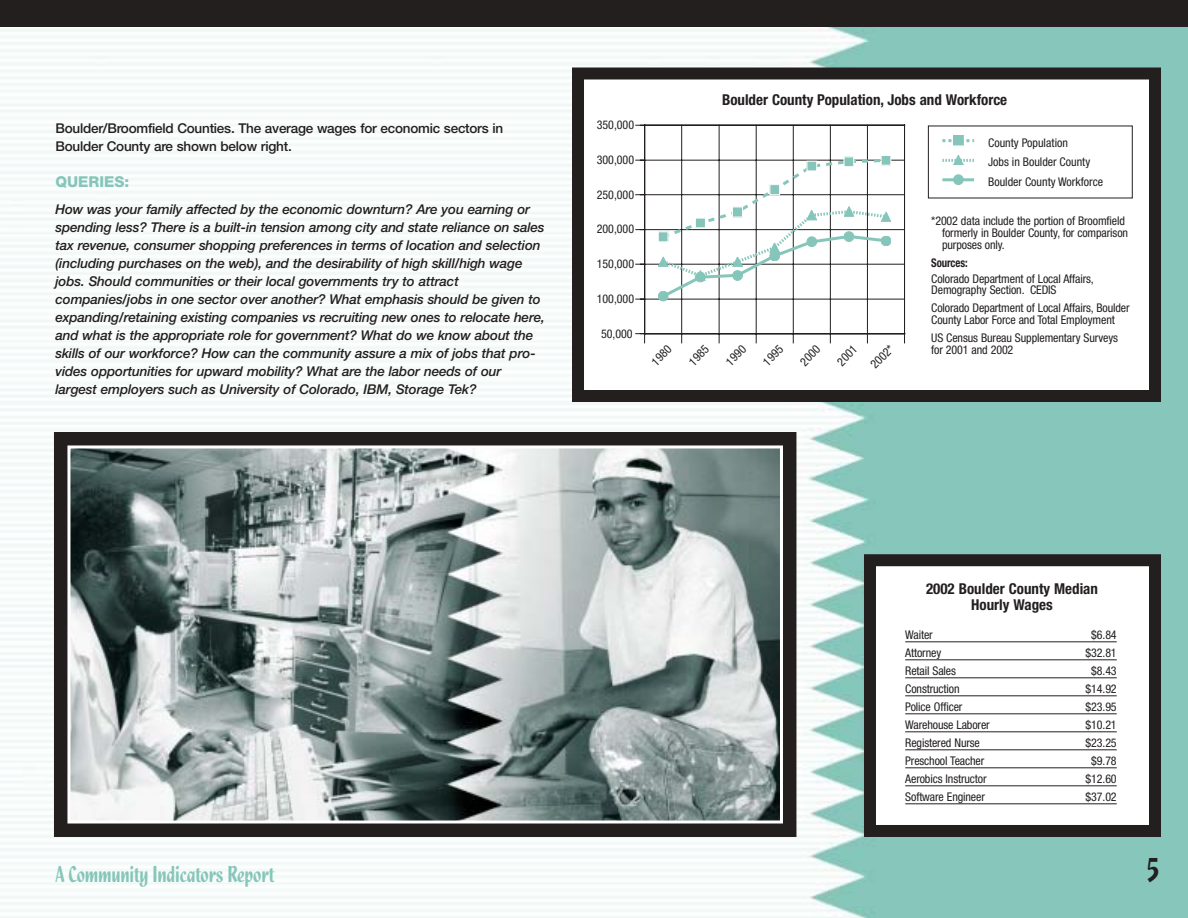
<style>
.page{position:relative;width:1188px;height:918px;background:#fff}
.page>*{position:absolute;margin:0;border:0;box-sizing:border-box;transform-origin:0 0}
.t1{font:36px "Quixley Plain";color:#231f1f}
.t2{font:24px "Quixley Plain";letter-spacing:-.01em;color:#86c6ba}
.t3{font:700 condensed 15px/16.5px "Helvetica Neue";color:#231f1f;text-align:center}
.t4{font:800 15px "Helvetica Neue";color:#86c6ba}
.t5{font:italic 500 13.5px/18px "Helvetica Neue";letter-spacing:-.01em;color:#231f1f}
.t6{font:500 13.5px/18px "Helvetica Neue";letter-spacing:-.015em;color:#231f1f}
.t7{font:condensed 12px/12px "Helvetica Neue";letter-spacing:-.01em;color:#231f1f}
.t8{font:700 condensed 12px "Helvetica Neue";letter-spacing:-.01em;color:#231f1f;scale:.9 1}
</style>
<div class="page">
<img style="left:0;top:27px;width:1188px;height:891px">
<div style="left:0;top:0;width:1188px;height:27px;background:#231f1f"></div>
<div style="left:578px;top:74px;width:577px;height:322px;background:#fff"></div>
<svg style="left:942px;top:139px;width:32px;height:3px"></svg>
<div style="left:954px;top:135px;width:9px;height:10px;background:#86c6ba"></div>
<svg style="left:942px;top:155px;width:32px;height:10px"></svg>
<div style="left:954px;top:175px;width:9px;height:10px;background:#86c6ba;border:1px solid #86c6ba;border-radius:50%"></div>
<hr style="left:942px;top:178px;width:32px;height:3px;background:#86c6ba">
<hr style="left:644px;top:299px;width:261px;height:1px;background:#231f1f">
<hr style="left:644px;top:264px;width:261px;height:1px;background:#231f1f">
<hr style="left:644px;top:229px;width:261px;height:1px;background:#231f1f">
<hr style="left:644px;top:194px;width:261px;height:1px;background:#231f1f">
<hr style="left:644px;top:160px;width:261px;height:1px;background:#231f1f">
<hr style="left:644px;top:125px;width:261px;height:1px;background:#231f1f">
<hr style="left:681px;top:125px;width:1px;height:209px;background:#231f1f">
<hr style="left:719px;top:125px;width:1px;height:209px;background:#231f1f">
<hr style="left:756px;top:125px;width:1px;height:209px;background:#231f1f">
<hr style="left:793px;top:125px;width:1px;height:209px;background:#231f1f">
<hr style="left:830px;top:125px;width:1px;height:209px;background:#231f1f">
<hr style="left:867px;top:125px;width:1px;height:209px;background:#231f1f">
<hr style="left:904px;top:125px;width:1px;height:209px;background:#231f1f">
<svg style="left:635px;top:333px;width:10px;height:10px"></svg>
<hr style="left:644px;top:125px;width:1px;height:210px;background:#231f1f">
<hr style="left:644px;top:333px;width:261px;height:1px;background:#231f1f">
<div style="left:881px;top:155px;width:10px;height:11px;border:1px solid #fff"></div>
<div style="left:658px;top:291px;width:10px;height:10px;background:#86c6ba;border:1px solid #86c6ba;border-radius:50%"></div>
<svg style="left:658px;top:157px;width:233px;height:143px"></svg>
<div style="left:572px;top:68px;width:589px;height:334px;border:12px solid #231f1f"></div>
<div style="left:870px;top:560px;width:285px;height:271px;background:#fff"></div>
<div style="left:864px;top:554px;width:297px;height:283px;border:12px solid #231f1f"></div>
<hr style="left:905px;top:641px;width:212px;height:1px;background:#231f1f">
<hr style="left:905px;top:659px;width:212px;height:1px;background:#231f1f">
<hr style="left:905px;top:677px;width:212px;height:1px;background:#231f1f">
<hr style="left:905px;top:695px;width:212px;height:1px;background:#231f1f">
<hr style="left:905px;top:713px;width:212px;height:1px;background:#231f1f">
<hr style="left:905px;top:731px;width:212px;height:1px;background:#231f1f">
<hr style="left:905px;top:749px;width:212px;height:1px;background:#231f1f">
<hr style="left:905px;top:767px;width:212px;height:1px;background:#231f1f">
<hr style="left:905px;top:785px;width:212px;height:1px;background:#231f1f">
<hr style="left:905px;top:803px;width:212px;height:1px;background:#231f1f">
<div style="left:54px;top:432px;width:742px;height:405px;border:12px solid #231f1f"></div>
<img style="left:71px;top:449px;width:708px;height:370px">
<div style="left:67px;top:445px;width:716px;height:378px;border:3px solid #fff"></div>
<p class="t6" style="left:55px;top:120px;width:449px">Boulder/Broomfield Counties. The average wages for economic sectors in<br>Boulder County are shown below right.</p>
<p class="t4" style="left:55px;top:176px;width:75px">QUERIES:</p>
<p class="t5" style="left:55px;top:201px;width:491px">How was your family affected by the economic downturn? Are you earning or spending less? There is a built-in tension among city and state reliance on sales tax revenue, consumer shopping preferences in terms of location and selection (including purchases on the web), and the desirability of high skill/high wage jobs. Should communities or their local governments try to attract companies/jobs in one sector over another? What emphasis should be given to expanding/retaining existing companies vs recruiting new ones to relocate here, and what is the appropriate role for government? What do we know about the skills of our workforce? How can the community assure a mix of jobs that pro&shy;vides opportunities for upward mobility? What are the labor needs of our largest employers such as University of Colorado, IBM, Storage Tek?</p>
<p class="t7" style="left:597px;top:120px;width:39px">350,000</p>
<p class="t7" style="left:597px;top:155px;width:39px">300,000</p>
<p class="t7" style="left:597px;top:190px;width:39px">250,000</p>
<p class="t7" style="left:597px;top:224px;width:39px">200,000</p>
<p class="t7" style="left:597px;top:259px;width:39px">150,000</p>
<p class="t7" style="left:597px;top:294px;width:39px">100,000</p>
<p class="t7" style="left:601px;top:329px;width:33px">50,000</p>
<p class="t3" style="left:722px;top:93px;width:287px">Boulder County Population, Jobs and Workforce</p>
<p class="t7" style="left:988px;top:134px;width:104px;line-height:19.4px">County Population<br>Jobs in Boulder County</p>
<p class="t7" style="left:650px;top:360px;width:24px;rotate:-45deg">1980</p>
<p class="t7" style="left:687px;top:360px;width:24px;rotate:-45deg">1985</p>
<p class="t7" style="left:724px;top:360px;width:24px;rotate:-45deg">1990</p>
<p class="t7" style="left:761px;top:360px;width:24px;rotate:-45deg">1995</p>
<p class="t7" style="left:799px;top:360px;width:24px;rotate:-45deg">2000</p>
<p class="t7" style="left:846px;top:340px;width:29px;line-height:25.3px;text-indent:-22px;rotate:-45deg">2001<br>2002*</p>
<p class="t7" style="left:988px;top:176px;width:117px">Boulder County Workforce</p>
<p class="t7" style="left:942px;top:216px;width:188px;text-indent:-11px">*2002 data include the portion of Broomfield formerly in Boulder County, for comparison purposes only.</p>
<p class="t8" style="left:931px;top:258px;width:42px">Sources:</p>
<p class="t7" style="left:931px;top:275px;width:164px;line-height:10.5px">Colorado Department of Local Affairs,<br>Demography Section. CEDIS</p>
<p class="t7" style="left:931px;top:303px;width:200px">Colorado Department of Local Affairs, Boulder<br>County Labor Force and Total Employment</p>
<p class="t7" style="left:931px;top:333px;width:188px">US Census Bureau Supplementary Surveys for 2001 and 2002</p>
<p class="t3" style="left:926px;top:582px;width:173px">2002 Boulder County Median<br>Hourly Wages</p>
<p class="t7" style="left:905px;top:630px;width:29px">Waiter</p>
<p class="t7" style="left:1091px;top:630px;width:27px">$6.84</p>
<p class="t7" style="left:905px;top:648px;width:38px">Attorney</p>
<p class="t7" style="left:1086px;top:648px;width:33px">$32.81</p>
<p class="t7" style="left:905px;top:666px;width:52px">Retail Sales</p>
<p class="t7" style="left:1091px;top:666px;width:27px">$8.43</p>
<p class="t7" style="left:905px;top:684px;width:56px">Construction</p>
<p class="t7" style="left:1086px;top:684px;width:33px">$14.92</p>
<p class="t7" style="left:905px;top:702px;width:59px">Police Officer</p>
<p class="t7" style="left:1086px;top:702px;width:33px">$23.95</p>
<p class="t7" style="left:905px;top:720px;width:86px">Warehouse Laborer</p>
<p class="t7" style="left:1086px;top:720px;width:33px">$10.21</p>
<p class="t7" style="left:905px;top:738px;width:76px">Registered Nurse</p>
<p class="t7" style="left:1086px;top:738px;width:33px">$23.25</p>
<p class="t7" style="left:905px;top:756px;width:81px">Preschool Teacher</p>
<p class="t7" style="left:1091px;top:756px;width:27px">$9.78</p>
<p class="t7" style="left:905px;top:774px;width:83px">Aerobics Instructor</p>
<p class="t7" style="left:1086px;top:774px;width:33px">$12.60</p>
<p class="t7" style="left:905px;top:792px;width:81px">Software Engineer</p>
<p class="t7" style="left:1086px;top:792px;width:33px">$37.02</p>
<h2 class="t2" style="left:55px;top:866px;width:220px">A Community Indicators Report</h2>
<h1 class="t1" style="left:1147px;top:857px;width:14px">5</h1>
</div>
